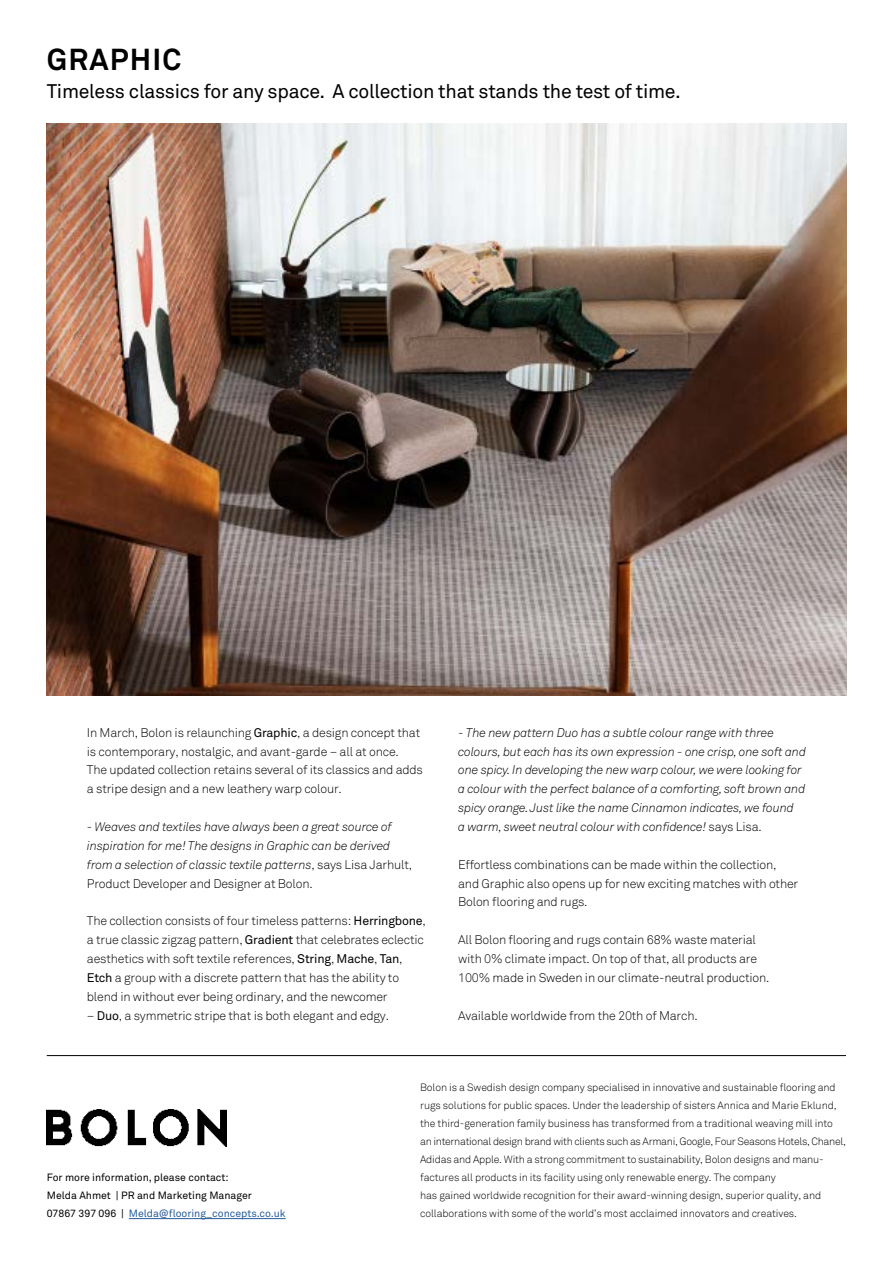
<style>
.page{position:relative;width:893px;height:1263px;background:#fff}
.page>*{position:absolute;margin:0;border:0;box-sizing:border-box;transform-origin:0 0}
.t1{font:700 30px "Akkurat";letter-spacing:.04em;color:#000}
.t2{font:19.5px "Akkurat";letter-spacing:-.015em;color:#000}
.t3{font:300 12.45px/18.9px "Akkurat";letter-spacing:-.015em;color:#000}
.t4{font:italic 300 12.45px/18.9px "Akkurat";letter-spacing:-.01em;color:#000}
.t5{font:300 10.5px/18px "Akkurat";letter-spacing:-.01em;color:#000}
.t6{font:10.5px/18px "Akkurat";color:#000}
.s1{font-weight:400}
.s2{font-style:normal}
.s3{color:#275b9b}
</style>
<div class="page">
<img style="left:47px;top:123px;width:799px;height:572px">
<img style="left:46px;top:1109px;width:180px;height:38px">
<hr style="left:129px;top:1218px;width:157px;height:1px;background:#275b9b">
<hr style="left:47px;top:1055px;width:799px;height:1px;background:#000">
<h1 class="t1" style="left:47px;top:40px;width:136px">GRAPHIC</h1>
<h2 class="t2" style="left:47px;top:79px;width:635px">Timeless classics for any space. A collection that stands the test of time.</h2>
<p class="t3" style="left:87px;top:723px;width:338px">In March, Bolon is relaunching <span class="s1">Graphic</span>, a design concept that is contemporary, nostalgic, and avant-garde – all at once.<br>The updated collection retains several of its classics and adds a stripe design and a new leathery warp colour.</p>
<p class="t4" style="left:87px;top:817px;width:327px"><span class="s2">-</span> Weaves and textiles have always been a great source of inspiration for me! The designs in Graphic can be derived from a selection of classic textile patterns<span class="s2">, says Lisa Jarhult, Product Developer and Designer at Bolon.</span></p>
<p class="t3" style="left:87px;top:912px;width:341px">The collection consists of four timeless patterns: <span class="s1">Herringbone</span>, a true classic zigzag pattern, <span class="s1">Gradient</span> that celebrates eclectic aesthetics with soft textile references, <span class="s1">String</span>, <span class="s1">Mache</span>, <span class="s1">Tan</span>, <span class="s1">Etch</span> a group with a discrete pattern that has the ability to blend in without ever being ordinary, and the newcomer</p>
<p class="t3" style="left:87px;top:1006px;width:304px">– <span class="s1">Duo</span>, a symmetric stripe that is both elegant and edgy.</p>
<p class="t4" style="left:458px;top:723px;width:349px"><span class="s2">-</span> The new pattern Duo has a subtle colour range with three colours, but each has its own expression - one crisp, one soft and one spicy. In developing the new warp colour, we were looking for a colour with the perfect balance of a comforting, soft brown and spicy orange. Just like the name Cinnamon indicates, we found<br>a warm, sweet neutral colour with confidence! <span class="s2">says Lisa.</span></p>
<p class="t3" style="left:458px;top:855px;width:342px">Effortless combinations can be made within the collection, and Graphic also opens up for new exciting matches with other<br>Bolon flooring and rugs.</p>
<p class="t3" style="left:458px;top:930px;width:313px">All Bolon flooring and rugs contain 68% waste material with 0% climate impact. On top of that, all products are<br>100% made in Sweden in our climate-neutral production.</p>
<p class="t3" style="left:458px;top:1006px;width:241px">Available worldwide from the 20th of March.</p>
<p class="t6" style="left:47px;top:1168px;width:240px">For more information, please contact:<br>Melda Ahmet | PR and Marketing Manager<br>07867 397 096 | <span class="s3">Melda@flooring_concepts.co.uk</span></p>
<p class="t5" style="left:420px;top:1078px;width:427px">Bolon is a Swedish design company specialised in innovative and sustainable flooring and rugs solutions for public spaces. Under the leadership of sisters Annica and Marie Eklund, the third-generation family business has transformed from a traditional weaving mill into an international design brand with clients such as Armani, Google, Four Seasons Hotels, Chanel, Adidas and Apple. With a strong commitment to sustainability, Bolon designs and manu&shy;factures all products in its facility using only renewable energy. The company<br>has gained worldwide recognition for their award-winning design, superior quality, and collaborations with some of the world’s most acclaimed innovators and creatives.</p>
</div>
